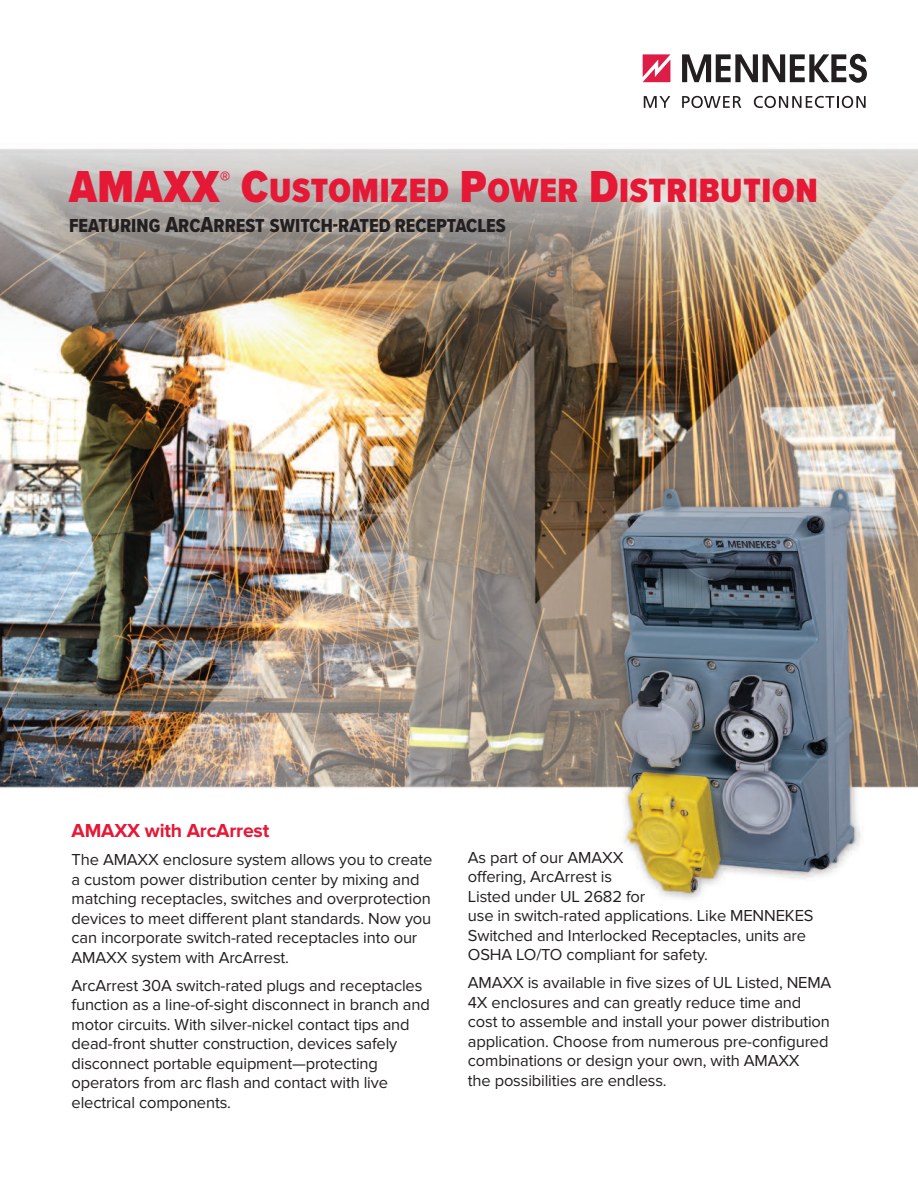
<style>
.page{position:relative;width:918px;height:1188px;background:#fff}
.page>*{position:absolute;margin:0;border:0;box-sizing:border-box;transform-origin:0 0}
.t1{font:900 34.8px "Proxima Nova Cond";letter-spacing:.02em;color:#e51836}
.t2{font:19.5px "Proxima Nova Cond Extrabld";color:#231f20}
.t3{font:700 19.5px "Proxima Nova";letter-spacing:-.01em;color:#e51836}
.t4{font:16.5px/19.5px "Proxima Nova";letter-spacing:-.01em;color:#231f20}
.s1{font-size:46.5px}
.s2{font-size:22.5px}
</style>
<div class="page">
<img style="left:0;top:53px;width:918px;height:847px">
<svg style="left:644px;top:96px;width:26px;height:12px"></svg>
<svg style="left:682px;top:96px;width:59px;height:12px"></svg>
<svg style="left:754px;top:96px;width:112px;height:12px"></svg>
<svg style="left:643px;top:54px;width:27px;height:28px"></svg>
<svg style="left:682px;top:54px;width:185px;height:29px"></svg>
<h1 class="t1" style="left:69px;top:175px;width:750px"><span class="s1">AMAXX</span><sup>®</sup> <span class="s1">C</span>USTOMIZED <span class="s1">P</span>OWER <span class="s1">D</span>ISTRIBUTION</h1>
<p class="t2" style="left:69px;top:217px;width:438px">FEATURING <span class="s2">A</span>RC<span class="s2">A</span>RREST SWITCH-RATED RECEPTACLES</p>
<p class="t3" style="left:72px;top:819px;width:199px">AMAXX with ArcArrest</p>
<p class="t4" style="left:72px;top:850px;width:362px">The AMAXX enclosure system allows you to create a custom power distribution center by mixing and matching receptacles, switches and overprotection devices to meet different plant standards. Now you can incorporate switch-rated receptacles into our AMAXX system with ArcArrest.</p>
<p class="t4" style="left:72px;top:976px;width:360px">ArcArrest 30A switch-rated plugs and receptacles function as a line-of-sight disconnect in branch and motor circuits. With silver-nickel contact tips and dead-front shutter construction, devices safely disconnect portable equipment—protecting operators from arc flash and contact with live electrical components.</p>
<p class="t4" style="left:468px;top:848px;width:347px">As part of our AMAXX<br>offering, ArcArrest is<br>Listed under UL 2682 for<br>use in switch-rated applications. Like MENNEKES Switched and Interlocked Receptacles, units are OSHA LO/TO compliant for safety.</p>
<p class="t4" style="left:468px;top:973px;width:365px">AMAXX is available in five sizes of UL Listed, NEMA 4X enclosures and can greatly reduce time and cost to assemble and install your power distribution application. Choose from numerous pre-configured combinations or design your own, with AMAXX<br>the possibilities are endless.</p>
</div>
